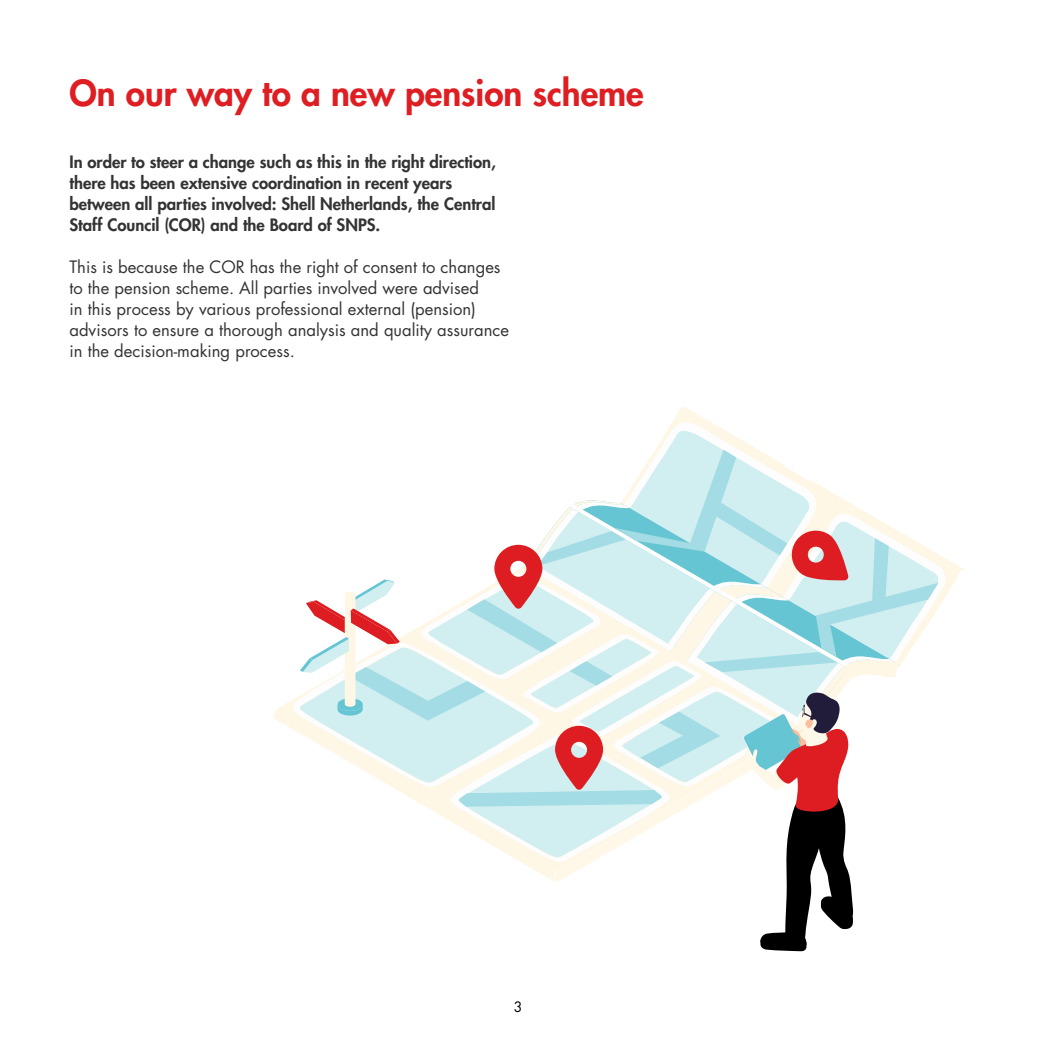
<style>
.page{position:relative;width:1042px;height:1042px;background:#fff}
.page>*{position:absolute;margin:0;border:0;box-sizing:border-box;transform-origin:0 0}
.t1{font:800 35px "Futura Std";color:#de1e22}
.t2{font:16.62px/21px "Futura Std";color:#333}
.t3{font:800 16.62px/21px "Futura Std";color:#333}
.t4{font:14.88px "Myriad Pro";color:#000}
.t5{font:14px "Futura Std";color:#000}
</style>
<div class="page">
<svg style="left:285px;top:407px;width:680px;height:545px"></svg>
<h1 class="t1" style="left:69px;top:71px;width:576px">On our way to a new pension scheme</h1>
<p class="t3" style="left:69px;top:151px;width:428px">In order to steer a change such as this in the right direction, there has been extensive coordination in recent years between all parties involved: Shell Netherlands, the Central Staff Council (COR) and the Board of SNPS.</p>
<p class="t2" style="left:69px;top:257px;width:441px">This is because the COR has the right of consent to changes to the pension scheme. All parties involved were advised<br>in this process by various professional external (pension) advisors to ensure a thorough analysis and quality assurance in the decision-making process.</p>
<p class="t5" style="left:514px;top:998px;width:10px">3</p>
<p class="t4" style="left:513px;top:999px;width:17px">14</p>
</div>
